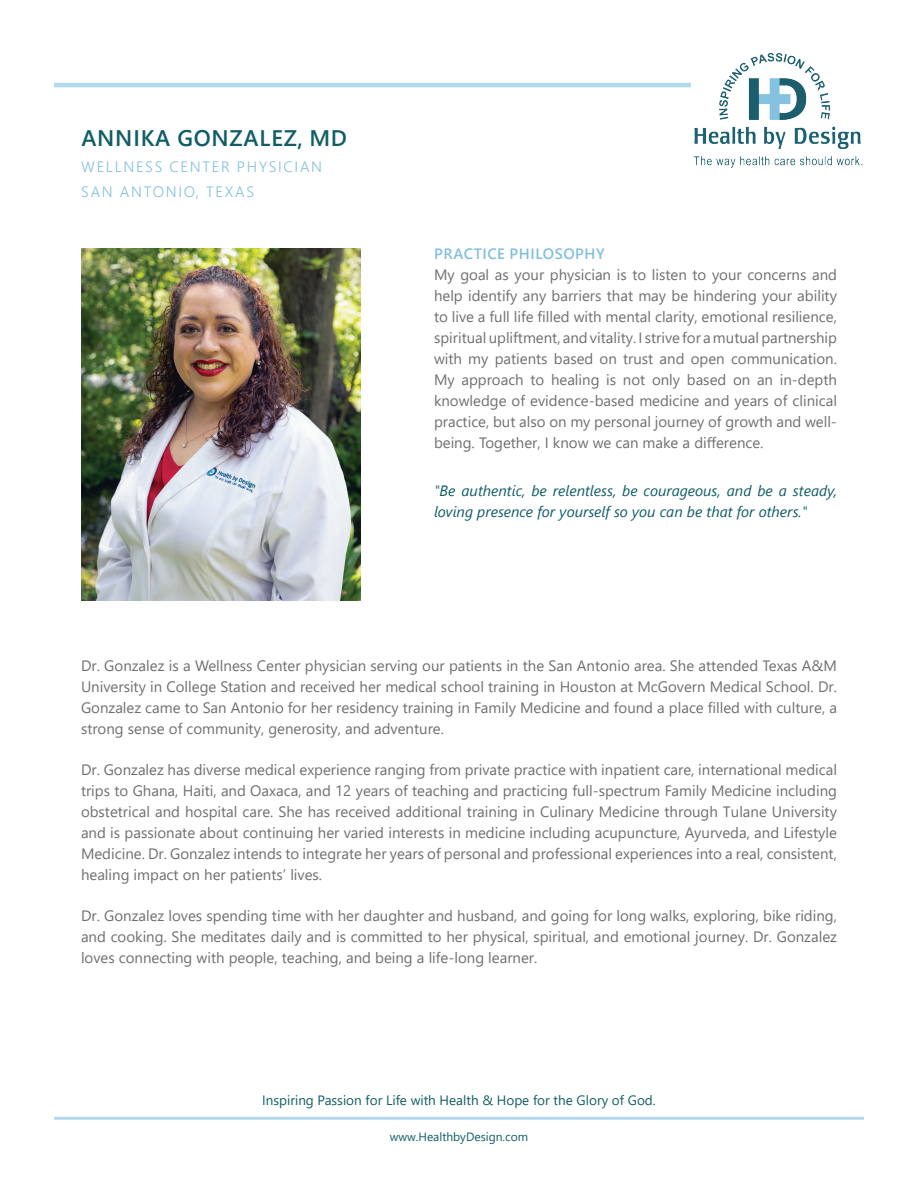
<style>
.page{position:relative;width:918px;height:1188px;background:#fff}
.page>*{position:absolute;margin:0;border:0;box-sizing:border-box;transform-origin:0 0}
.t1{font:600 22.5px "Segoe UI";letter-spacing:.035em;color:#115d66}
.t2{font:15px/21px "Segoe UI";color:#6f6e71;text-align:justify}
.t3{font:italic 15px/21px "Segoe UI";color:#115d66}
.t4{font:300 15px/25.5px "Segoe UI";letter-spacing:.115em;color:#83c0dc}
.t5{font:600 15px "Segoe UI";letter-spacing:.035em;color:#83c0dc}
.t6{font:13.5px "Segoe UI";color:#115d66}
.t7{font:12px "Segoe UI";color:#115d66}
</style>
<div class="page">
<hr style="left:54px;top:1117px;width:810px;height:3px;background:#b2daec">
<hr style="left:54px;top:83px;width:637px;height:4px;background:#b2daec">
<img style="left:693px;top:53px;width:170px;height:115px">
<img style="left:81px;top:248px;width:280px;height:352px">
<h1 class="t1" style="left:81px;top:117px;width:267px">ANNIKA GONZALEZ, MD</h1>
<p class="t4" style="left:81px;top:152px;width:242px">WELLNESS CENTER PHYSICIAN<br>SAN ANTONIO, TEXAS</p>
<p class="t5" style="left:434px;top:240px;width:172px">PRACTICE PHILOSOPHY</p>
<p class="t2" style="left:434px;top:263px;width:404px">My goal as your physician is to listen to your concerns and help identify any barriers that may be hindering your ability to live a full life filled with mental clarity, emotional resilience, spiritual upliftment, and vitality. I strive for a mutual partnership with my patients based on trust and open communication.<br>My approach to healing is not only based on an in-depth knowledge of evidence-based medicine and years of clinical practice, but also on my personal journey of growth and well&shy;being. Together, I know we can make a difference.</p>
<p class="t3" style="left:434px;top:478px;width:404px">"Be authentic, be relentless, be courageous, and be a steady, loving presence for yourself so you can be that for others."</p>
<p class="t2" style="left:81px;top:654px;width:758px">Dr. Gonzalez is a Wellness Center physician serving our patients in the San Antonio area. She attended Texas A&amp;M University in College Station and received her medical school training in Houston at McGovern Medical School. Dr.<br>Gonzalez came to San Antonio for her residency training in Family Medicine and found a place filled with culture, a strong sense of community, generosity, and adventure.</p>
<p class="t2" style="left:81px;top:758px;width:758px">Dr. Gonzalez has diverse medical experience ranging from private practice with inpatient care, international medical trips to Ghana, Haiti, and Oaxaca, and 12 years of teaching and practicing full-spectrum Family Medicine including obstetrical and hospital care. She has received additional training in Culinary Medicine through Tulane University and is passionate about continuing her varied interests in medicine including acupuncture, Ayurveda, and Lifestyle Medicine. Dr. Gonzalez intends to integrate her years of personal and professional experiences into a real, consistent, healing impact on her patients’ lives.</p>
<p class="t2" style="left:81px;top:904px;width:758px">Dr. Gonzalez loves spending time with her daughter and husband, and going for long walks, exploring, bike riding, and cooking. She meditates daily and is committed to her physical, spiritual, and emotional journey. Dr. Gonzalez loves connecting with people, teaching, and being a life-long learner.</p>
<p class="t6" style="left:262px;top:1087px;width:395px">Inspiring Passion for Life with Health &amp; Hope for the Glory of God.</p>
<p class="t7" style="left:390px;top:1125px;width:140px">www.HealthbyDesign.com</p>
</div>
